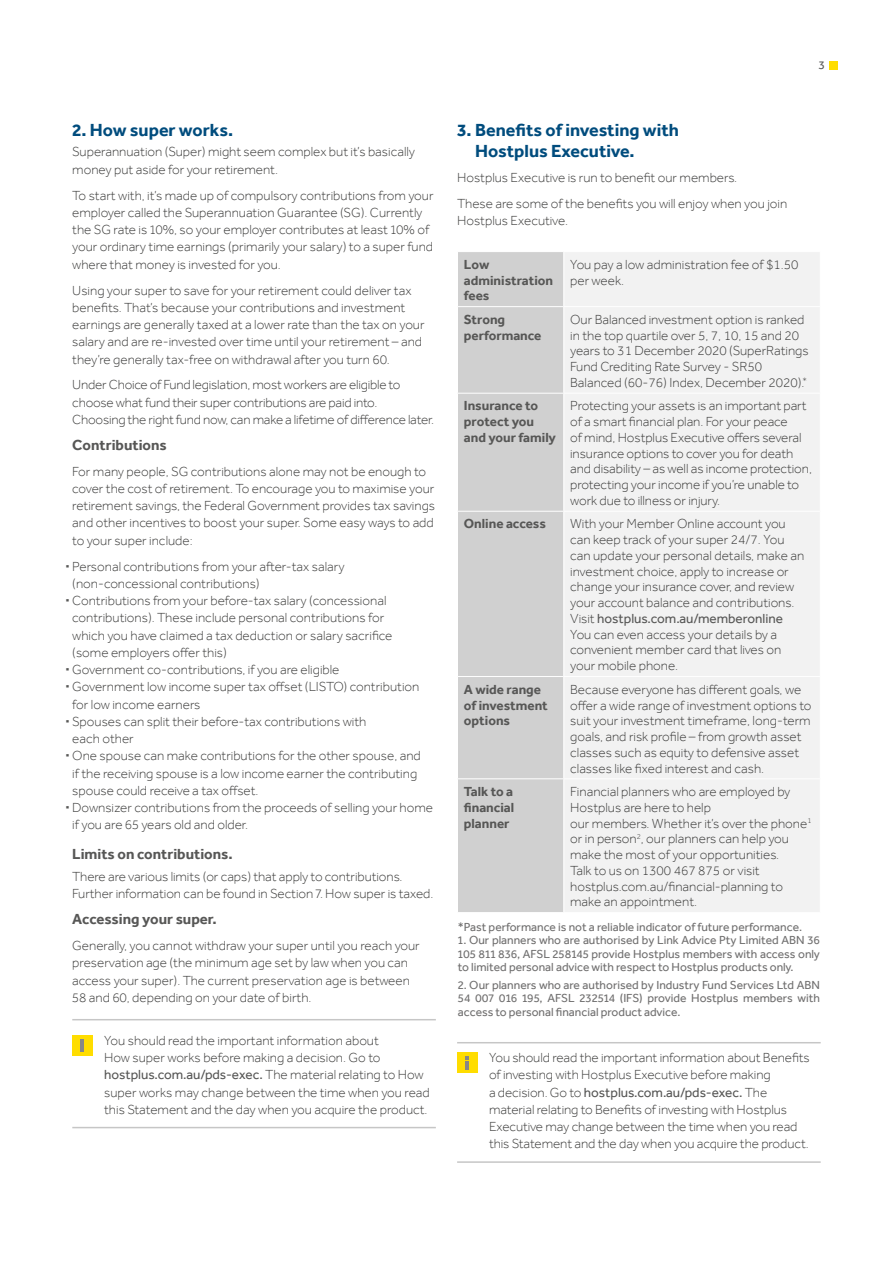
<style>
.page{position:relative;width:893px;height:1263px;background:#fff}
.page>*{position:absolute;margin:0;border:0;box-sizing:border-box;transform-origin:0 0}
.t1{font:700 18px/21px "Effra";color:#004c7d}
.t2{font:700 15px "Effra";color:#575756}
.t3{font:300 13.5px/15.8px "Effra";color:#3c3c3b}
.t4{font:700 13.5px/15.8px "Effra";color:#575756}
.t5{font:12px/13.5px "Effra";color:#706f6f;text-align:justify}
.t6{font:12px "Effra";color:#575756}
.s1{font-weight:700;font-size:15px;color:#575756}
.s2{font-weight:400;color:#575756}
</style>
<div class="page">
<div style="left:829px;top:61px;width:9px;height:8px;background:#fd0"></div>
<hr style="left:72px;top:1019px;width:364px;height:1px;background:#c6c6c6">
<hr style="left:72px;top:1127px;width:364px;height:1px;background:#c6c6c6">
<div style="left:72px;top:1035px;width:21px;height:20px;background:#fd0"></div>
<svg style="left:81px;top:1039px;width:3px;height:13px"></svg>
<hr style="left:457px;top:1042px;width:364px;height:1px;background:#c6c6c6">
<hr style="left:457px;top:1161px;width:364px;height:2px;background:#c6c6c6">
<div style="left:458px;top:252px;width:105px;height:660px;background:#d0d0d0"></div>
<div style="left:565px;top:252px;width:255px;height:660px;background:#f2f2f2"></div>
<hr style="left:564px;top:306px;width:257px;height:1px;background:#fff">
<hr style="left:564px;top:393px;width:257px;height:1px;background:#fff">
<hr style="left:564px;top:511px;width:257px;height:1px;background:#fff">
<hr style="left:564px;top:676px;width:257px;height:1px;background:#fff">
<hr style="left:564px;top:778px;width:257px;height:1px;background:#fff">
<hr style="left:457px;top:306px;width:107px;height:1px;background:#fff">
<hr style="left:457px;top:393px;width:107px;height:1px;background:#fff">
<hr style="left:457px;top:511px;width:107px;height:1px;background:#fff">
<hr style="left:457px;top:676px;width:107px;height:1px;background:#fff">
<hr style="left:457px;top:778px;width:107px;height:1px;background:#fff">
<div style="left:457px;top:1052px;width:20px;height:21px;background:#fd0"></div>
<svg style="left:466px;top:1056px;width:3px;height:13px"></svg>
<h1 class="t1" style="left:72px;top:119px;width:162px">2. How super works.</h1>
<p class="t3" style="left:72px;top:143px;width:344px;line-height:17.2px">Superannuation (Super) might seem complex but it’s basically money put aside for your retirement.</p>
<p class="t3" style="left:72px;top:186px;width:363px;line-height:17.2px">To start with, it’s made up of compulsory contributions from your employer called the Superannuation Guarantee (SG). Currently the SG rate is 10%, so your employer contributes at least 10% of your ordinary time earnings (primarily your salary) to a super fund where that money is invested for you.</p>
<p class="t3" style="left:72px;top:281px;width:354px;line-height:17.2px">Using your super to save for your retirement could deliver tax benefits. That’s because your contributions and investment earnings are generally taxed at a lower rate than the tax on your salary and are re-invested over time until your retirement – and they’re generally tax-free on withdrawal after you turn 60.</p>
<p class="t3" style="left:72px;top:376px;width:363px;line-height:17.2px">Under Choice of Fund legislation, most workers are eligible to choose what fund their super contributions are paid into.<br>Choosing the right fund now, can make a lifetime of difference later.</p>
<p class="t2" style="left:72px;top:436px;width:96px">Contributions</p>
<p class="t3" style="left:72px;top:462px;width:364px;line-height:17.2px">For many people, SG contributions alone may not be enough to cover the cost of retirement. To encourage you to maximise your retirement savings, the Federal Government provides tax savings and other incentives to boost your super. Some easy ways to add to your super include:</p>
<p class="t3" style="left:65px;top:558px;width:281px"><span class="s1">·</span> Personal contributions from your after-tax salary</p>
<p class="t3" style="left:72px;top:575px;width:189px">(non-concessional contributions)</p>
<p class="t3" style="left:65px;top:593px;width:322px"><span class="s1">·</span> Contributions from your before-tax salary (concessional</p>
<p class="t3" style="left:72px;top:610px;width:313px">contributions). These include personal contributions for</p>
<p class="t3" style="left:72px;top:627px;width:322px">which you have claimed a tax deduction or salary sacrifice</p>
<p class="t3" style="left:72px;top:644px;width:156px">(some employers offer this)</p>
<p class="t3" style="left:65px;top:662px;width:275px"><span class="s1">·</span> Government co-contributions, if you are eligible</p>
<p class="t3" style="left:65px;top:679px;width:355px"><span class="s1">·</span> Government low income super tax offset (LISTO) contribution</p>
<p class="t3" style="left:72px;top:696px;width:130px">for low income earners</p>
<p class="t3" style="left:65px;top:713px;width:302px"><span class="s1">·</span> Spouses can split their before-tax contributions with</p>
<p class="t3" style="left:72px;top:731px;width:63px">each other</p>
<p class="t3" style="left:65px;top:748px;width:357px"><span class="s1">·</span> One spouse can make contributions for the other spouse, and</p>
<p class="t3" style="left:72px;top:765px;width:346px">if the receiving spouse is a low income earner the contributing</p>
<p class="t3" style="left:72px;top:782px;width:188px">spouse could receive a tax offset.</p>
<p class="t3" style="left:65px;top:800px;width:369px"><span class="s1">·</span> Downsizer contributions from the proceeds of selling your home</p>
<p class="t3" style="left:72px;top:817px;width:177px">if you are 65 years old and older.</p>
<p class="t2" style="left:72px;top:845px;width:162px">Limits on contributions.</p>
<p class="t3" style="left:72px;top:868px;width:363px;line-height:17.2px">There are various limits (or caps) that apply to contributions.<br>Further information can be found in Section 7. How super is taxed.</p>
<p class="t2" style="left:72px;top:910px;width:146px">Accessing your super.</p>
<p class="t3" style="left:72px;top:937px;width:349px;line-height:17.2px">Generally, you cannot withdraw your super until you reach your preservation age (the minimum age set by law when you can access your super). The current preservation age is between 58 and 60, depending on your date of birth.</p>
<p class="t3" style="left:104px;top:1032px;width:327px;line-height:17.2px">You should read the important information about<br>How super works before making a decision. Go to <span class="s2">hostplus.com.au/pds-exec.</span> The material relating to How super works may change between the time when you read this Statement and the day when you acquire the product.</p>
<p class="t6" style="left:818px;top:58px;width:8px">3</p>
<h1 class="t1" style="left:475px;top:119px;width:205px;text-indent:-18px">3. Benefits of investing with<br>Hostplus Executive.</h1>
<p class="t3" style="left:457px;top:165px;width:332px;line-height:26px">Hostplus Executive is run to benefit our members.<br>These are some of the benefits you will enjoy when you join</p>
<p class="t3" style="left:457px;top:213px;width:113px">Hostplus Executive.</p>
<p class="t4" style="left:464px;top:256px;width:91px">Low administration fees</p>
<p class="t3" style="left:570px;top:256px;width:230px">You pay a low administration fee of $1.50 per week.</p>
<p class="t4" style="left:464px;top:311px;width:79px">Strong performance</p>
<p class="t3" style="left:570px;top:311px;width:240px">Our Balanced investment option is ranked in the top quartile over 5, 7, 10, 15 and 20 years to 31 December 2020 (SuperRatings Fund Crediting Rate Survey - SR50<br>Balanced (60-76) Index, December 2020).<sup>*</sup></p>
<p class="t4" style="left:464px;top:398px;width:93px">Insurance to protect you and your family</p>
<p class="t3" style="left:570px;top:398px;width:243px">Protecting your assets is an important part of a smart financial plan. For your peace<br>of mind, Hostplus Executive offers several insurance options to cover you for death and disability – as well as income protection, protecting your income if you’re unable to work due to illness or injury.</p>
<p class="t4" style="left:464px;top:516px;width:83px">Online access</p>
<p class="t3" style="left:570px;top:516px;width:236px">With your Member Online account you can keep track of your super 24/7. You can update your personal details, make an investment choice, apply to increase or change your insurance cover, and review your account balance and contributions.<br>Visit <span class="s2">hostplus.com.au/memberonline </span>You can even access your details by a convenient member card that lives on your mobile phone.</p>
<p class="t4" style="left:464px;top:681px;width:86px">A wide range of investment options</p>
<p class="t3" style="left:570px;top:681px;width:243px">Because everyone has different goals, we offer a wide range of investment options to suit your investment timeframe, long-term goals, and risk profile – from growth asset classes such as equity to defensive asset classes like fixed interest and cash.</p>
<p class="t4" style="left:464px;top:783px;width:52px;text-align:justify">Talk to a financial planner</p>
<p class="t3" style="left:570px;top:784px;width:243px">Financial planners who are employed by Hostplus are here to help<br>our members. Whether it’s over the phone<sup>1 </sup>or in person<sup>2</sup>, our planners can help you make the most of your opportunities.<br>Talk to us on 1300 467 875 or visit hostplus.com.au/financial-planning to make an appointment.</p>
<p class="t5" style="left:458px;top:920px;width:346px">*Past performance is not a reliable indicator of future performance.</p>
<p class="t5" style="left:458px;top:933px;width:364px">1. Our planners who are authorised by Link Advice Pty Limited ABN 36<br>105 811 836, AFSL 258145 provide Hostplus members with access only to limited personal advice with respect to Hostplus products only.</p>
<p class="t5" style="left:458px;top:978px;width:364px">2. Our planners who are authorised by Industry Fund Services Ltd ABN 54 007 016 195, AFSL 232514 (IFS) provide Hostplus members with access to personal financial product advice.</p>
<p class="t3" style="left:489px;top:1049px;width:322px;line-height:17.2px">You should read the important information about Benefits of investing with Hostplus Executive before making<br>a decision. Go to <span class="s2">hostplus.com.au/pds-exec.</span> The material relating to Benefits of investing with Hostplus Executive may change between the time when you read this Statement and the day when you acquire the product.</p>
</div>
